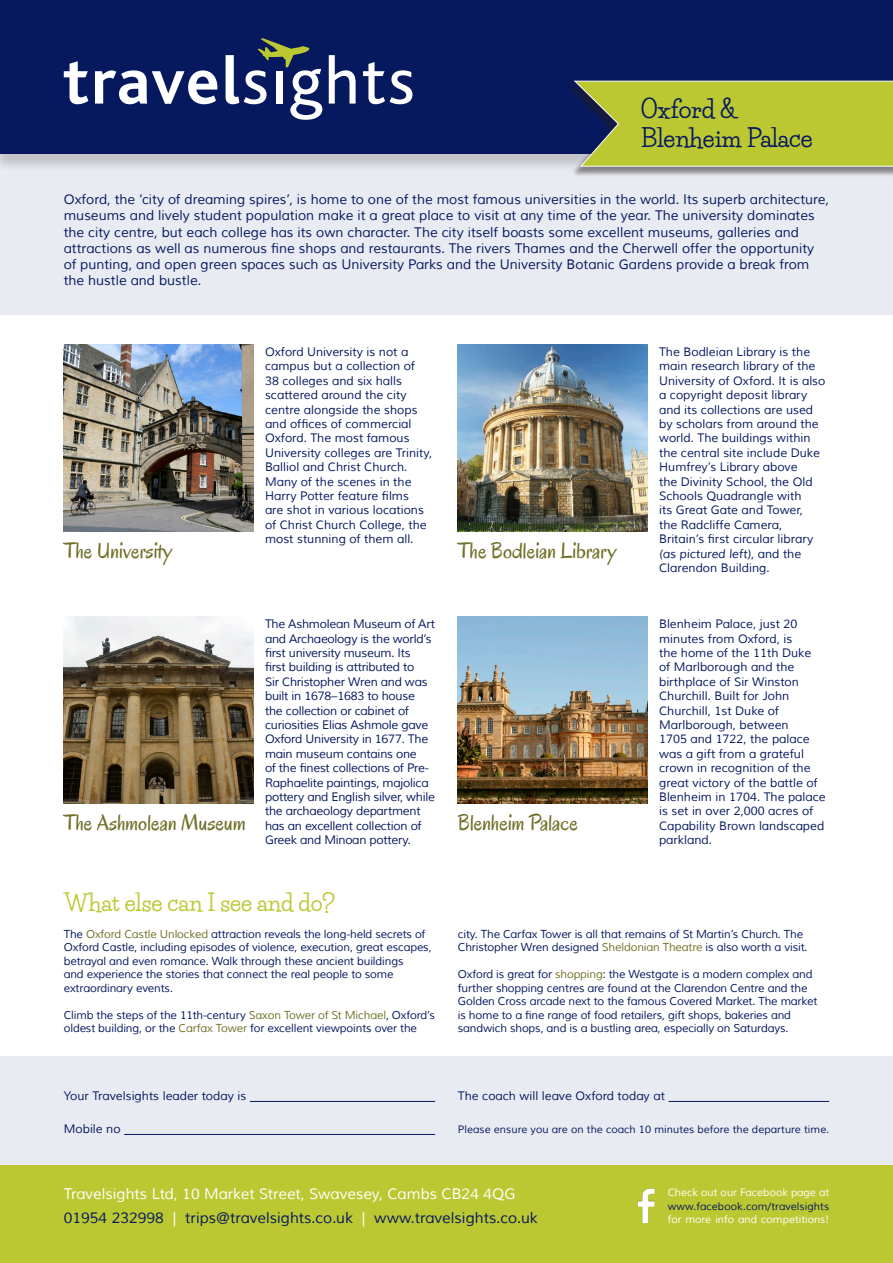
<style>
.page{position:relative;width:893px;height:1263px;background:#fff}
.page>*{position:absolute;margin:0;border:0;box-sizing:border-box;transform-origin:0 0}
.t1{font:700 24px/28.8px "Life Savers";color:#06195f}
.t2{font:22.5px "Oregano";color:#717029}
.t3{font:700 22.5px "Life Savers";color:#bcc831}
.t4{font:15px "Muli";color:#06195f}
.t5{font:15px "Muli";color:#fff}
.t6{font:13.5px/16.2px "Muli";color:#06195f}
.t7{font:12px/14.4px "Muli";color:#06195f}
.t8{font:12px/14.4px "Muli";letter-spacing:-.02em;color:#06195f}
.t9{font:11.25px/13.5px "Muli";letter-spacing:-.015em;color:#06195f}
.t10{font:10.5px "Muli";letter-spacing:.005em;color:#06195f}
.t11{font:10.5px "Muli";color:#fff}
.s1{font-style:italic}
.s2{color:#717029}
.s3{color:#fff}
</style>
<div class="page">
<div style="left:0;top:1057px;width:893px;height:142px;background:#e9ebf2"></div>
<div style="left:0;top:123px;width:893px;height:192px;background:#e9ebf2"></div>
<div style="left:0;top:2px;width:893px;height:170px;background:#231f20;opacity:.19"></div>
<div style="left:0;top:0;width:893px;height:153px;background:#06195f"></div>
<svg style="left:64px;top:61px;width:24px;height:43px"></svg>
<svg style="left:95px;top:70px;width:122px;height:34px"></svg>
<svg style="left:329px;top:55px;width:27px;height:49px"></svg>
<svg style="left:363px;top:62px;width:49px;height:42px"></svg>
<svg style="left:226px;top:38px;width:96px;height:82px"></svg>
<div style="left:0;top:1165px;width:893px;height:98px;background:#bcc831"></div>
<div style="left:636px;top:1186px;width:19px;height:37px;background:#231f20;opacity:.75"></div>
<div style="left:564px;top:82px;width:329px;height:95px;background:#231f20;opacity:.5"></div>
<svg style="left:573px;top:80px;width:320px;height:87px;background:#afbb3a"></svg>
<hr style="left:250px;top:1101px;width:185px;height:1px;background:#06195f">
<hr style="left:124px;top:1134px;width:311px;height:1px;background:#06195f">
<hr style="left:668px;top:1101px;width:161px;height:1px;background:#06195f">
<img style="left:64px;top:344px;width:189px;height:188px">
<img style="left:458px;top:344px;width:189px;height:188px">
<img style="left:458px;top:617px;width:189px;height:187px">
<img style="left:64px;top:617px;width:189px;height:187px">
<p class="t1" style="left:641px;top:95px;width:173px">Oxford &amp;<br>Blenheim Palace</p>
<p class="t6" style="left:64px;top:192px;width:767px">Oxford, the ‘city of dreaming spires’, is home to one of the most famous universities in the world. Its superb architecture, museums and lively student population make it a great place to visit at any time of the year. The university dominates the city centre, but each college has its own character. The city itself boasts some excellent museums, galleries and attractions as well as numerous fine shops and restaurants. The rivers Thames and the Cherwell offer the opportunity of punting, and open green spaces such as University Parks and the University Botanic Gardens provide a break from the hustle and bustle.</p>
<p class="t7" style="left:265px;top:345px;width:169px">Oxford University is not a campus but a collection of<br>38 colleges and six halls scattered around the city centre alongside the shops and offices of commercial<br>Oxford. The most famous<br>University colleges are Trinity,<br>Balliol and Christ Church.<br>Many of the scenes in the<br>Harry Potter feature films<br>are shot in various locations of Christ Church College, the most stunning of them all.</p>
<p class="t7" style="left:659px;top:345px;width:168px">The Bodleian Library is the main research library of the<br>University of Oxford. It is also a copyright deposit library and its collections are used by scholars from around the world. The buildings within the central site include Duke<br>Humfrey’s Library above<br>the Divinity School, the Old<br>Schools Quadrangle with<br>its Great Gate and Tower,<br>the Radcliffe Camera,<br>Britain’s first circular library <span class="s1">(as pictured left)</span>, and the<br>Clarendon Building.</p>
<p class="t2" style="left:64px;top:536px;width:110px">The University</p>
<p class="t2" style="left:458px;top:536px;width:160px">The Bodleian Library</p>
<p class="t8" style="left:265px;top:617px;width:172px">The Ashmolean Museum of Art and Archaeology is the world’s first university museum. Its<br>first building is attributed to<br>Sir Christopher Wren and was built in 1678–1683 to house the collection or cabinet of curiosities Elias Ashmole gave<br>Oxford University in 1677. The main museum contains one<br>of the finest collections of Pre-<br>Raphaelite paintings, majolica pottery and English silver, while the archaeology department has an excellent collection of<br>Greek and Minoan pottery.</p>
<p class="t7" style="left:659px;top:617px;width:168px">Blenheim Palace, just 20 minutes from Oxford, is<br>the home of the 11th Duke<br>of Marlborough and the birthplace of Sir Winston<br>Churchill. Built for John<br>Churchill, 1st Duke of<br>Marlborough, between<br>1705 and 1722, the palace was a gift from a grateful crown in recognition of the great victory of the battle of<br>Blenheim in 1704. The palace is set in over 2,000 acres of<br>Capability Brown landscaped parkland.</p>
<p class="t2" style="left:64px;top:808px;width:183px">The Ashmolean Museum</p>
<p class="t2" style="left:458px;top:808px;width:122px">Blenheim Palace</p>
<p class="t3" style="left:64px;top:889px;width:273px">What else can I see and do?</p>
<p class="t9" style="left:64px;top:927px;width:369px">The <span class="s2">Oxford Castle Unlocked</span> attraction reveals the long-held secrets of Oxford Castle, including episodes of violence, execution, great escapes, betrayal and even romance. Walk through these ancient buildings<br>and experience the stories that connect the real people to some extraordinary events.</p>
<p class="t9" style="left:64px;top:1008px;width:373px">Climb the steps of the 11th-century <span class="s2">Saxon Tower of St Michael</span>, Oxford’s oldest building, or the <span class="s2">Carfax Tower</span> for excellent viewpoints over the</p>
<p class="t7" style="left:64px;top:1089px;width:184px">Your Travelsights leader today is</p>
<p class="t7" style="left:64px;top:1122px;width:58px">Mobile no</p>
<p class="t9" style="left:458px;top:927px;width:351px">city. The Carfax Tower is all that remains of St Martin’s Church. The<br>Christopher Wren designed <span class="s2">Sheldonian Theatre</span> is also worth a visit.</p>
<p class="t9" style="left:458px;top:968px;width:361px">Oxford is great for <span class="s2">shopping</span>: the Westgate is a modern complex and further shopping centres are found at the Clarendon Centre and the Golden Cross arcade next to the famous Covered Market. The market is home to a fine range of food retailers, gift shops, bakeries and sandwich shops, and is a bustling area, especially on Saturdays.</p>
<p class="t7" style="left:458px;top:1089px;width:209px">The coach will leave Oxford today at</p>
<p class="t10" style="left:458px;top:1123px;width:373px">Please ensure you are on the coach 10 minutes before the departure time.</p>
<p class="t5" style="left:64px;top:1185px;width:453px">Travelsights Ltd, 10 Market Street, Swavesey, Cambs CB24 4QG</p>
<p class="t4" style="left:64px;top:1209px;width:476px">01954 232998 <span class="s3">|</span> trips@travelsights.co.uk <span class="s3">|</span> www.travelsights.co.uk</p>
<p class="t11" style="left:668px;top:1186px;width:163px">Check out our Facebook page at</p>
<p class="t10" style="left:668px;top:1200px;width:163px">www.facebook.com/travelsights</p>
<p class="t11" style="left:668px;top:1213px;width:163px">for more info and competitions!</p>
</div>
